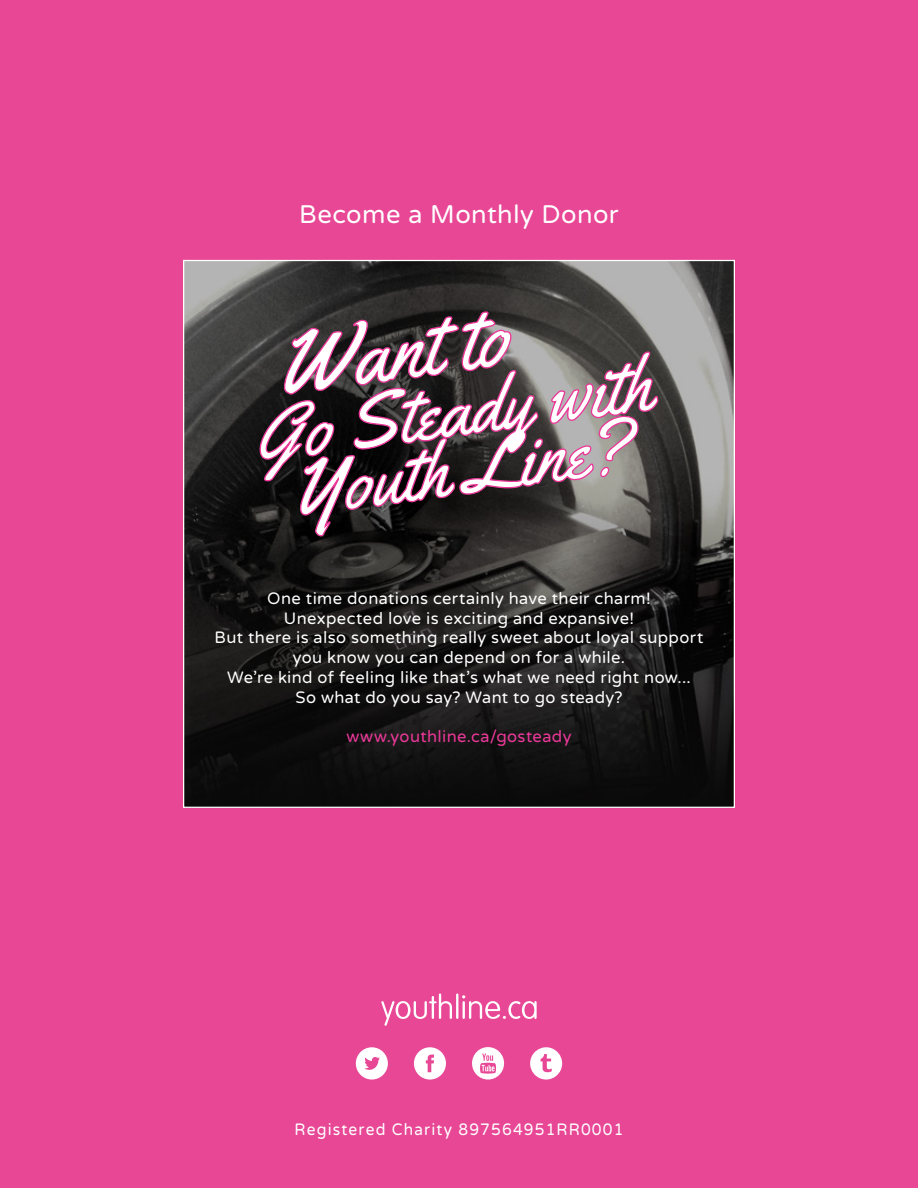
<style>
.page{position:relative;width:918px;height:1188px;background:#e84796}
.page>*{position:absolute;margin:0;border:0;box-sizing:border-box;transform-origin:0 0}
.t1{font:25.5px "Varela Round";letter-spacing:.015em;color:#fff}
.t2{font:16.5px/19.8px "Varela Round";letter-spacing:.02em;color:#fff;text-align:center}
.t3{font:16.5px "Varela Round";letter-spacing:.075em;color:#fff;scale:.94 1}
.t4{font:16.5px "Varela Round";letter-spacing:.02em;color:#ec3899}
</style>
<div class="page">
<svg style="left:381px;top:993px;width:71px;height:33px"></svg>
<hr style="left:456px;top:993px;width:2px;height:26px;background:#fff">
<svg style="left:462px;top:995px;width:75px;height:24px"></svg>
<svg style="left:356px;top:1047px;width:32px;height:33px"></svg>
<svg style="left:414px;top:1047px;width:32px;height:33px"></svg>
<svg style="left:472px;top:1047px;width:32px;height:33px"></svg>
<svg style="left:530px;top:1047px;width:32px;height:33px"></svg>
<img style="left:185px;top:262px;width:548px;height:544px">
<svg style="left:258px;top:311px;width:401px;height:226px"></svg>
<h1 class="t1" style="left:299px;top:200px;width:321px">Become a Monthly Donor</h1>
<p class="t2" style="left:215px;top:589px;width:490px">One time donations certainly have their charm!<br>Unexpected love is exciting and expansive!<br>But there is also something really sweet about loyal support you know you can depend on for a while.<br>We’re kind of feeling like that’s what we need right now...<br>So what do you say? Want to go steady?</p>
<p class="t4" style="left:347px;top:727px;width:226px">www.youthline.ca/gosteady</p>
<p class="t3" style="left:295px;top:1120px;width:351px">Registered Charity 897564951RR0001</p>
</div>
